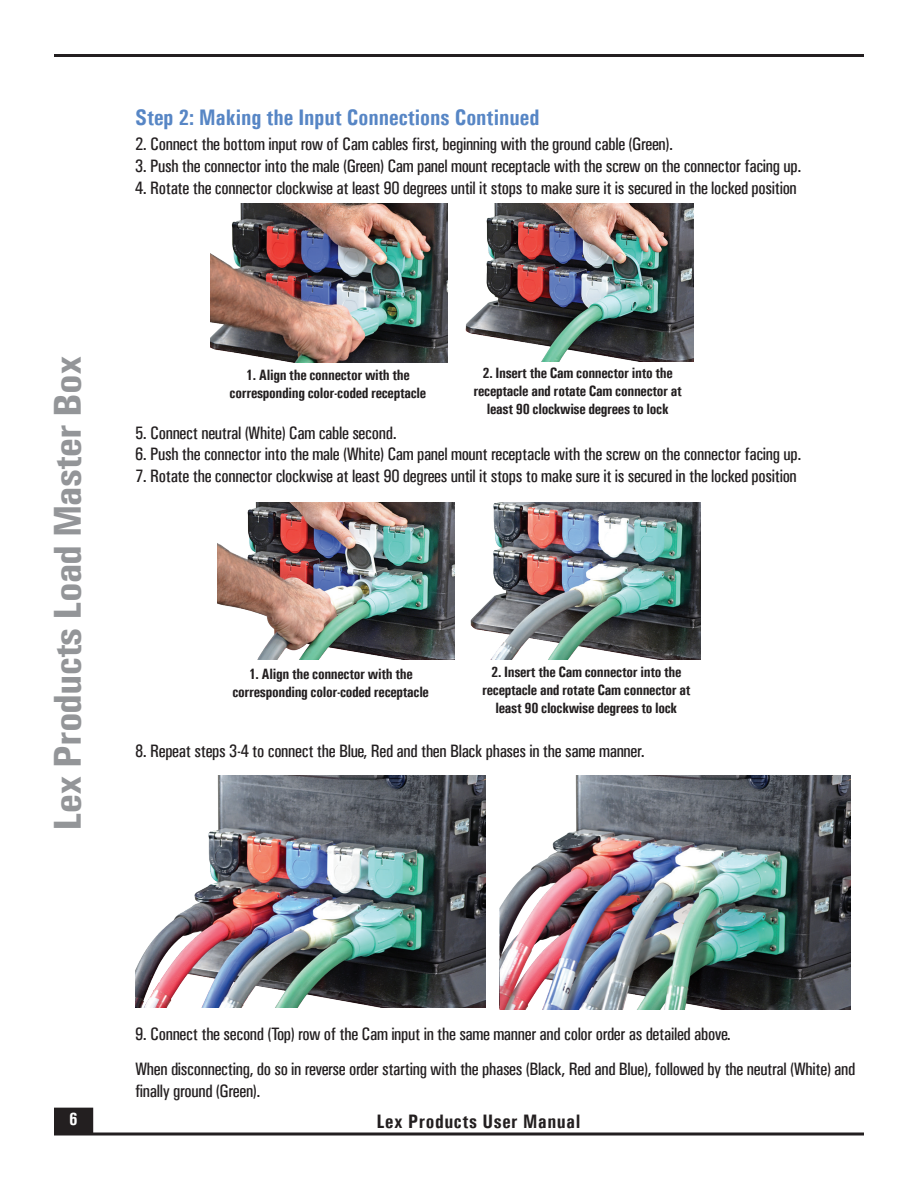
<style>
.page{position:relative;width:918px;height:1188px;background:#fff}
.page>*{position:absolute;margin:0;border:0;box-sizing:border-box;transform-origin:0 0}
.t1{font:700 condensed 39px "Univers";letter-spacing:-.02em;color:#939598;scale:1.13 1}
.t2{font:700 condensed 22.5px "Univers";color:#5786c5}
.t3{font:700 condensed 19.5px "Univers";letter-spacing:.03em;color:#231f20}
.t4{font:18px/21.6px "Univers Condensed";letter-spacing:-.02em;color:#231f20}
.t5{font:700 condensed 18px "Univers";color:#fff}
.t6{font:700 condensed 15px/18px "Univers";letter-spacing:-.02em;color:#231f20;text-align:center}
</style>
<div class="page">
<svg style="left:54px;top:1132px;width:810px;height:4px;background:#5a5758"></svg>
<div style="left:55px;top:1108px;width:37px;height:26px;background:#231f20"></div>
<div style="left:54px;top:1108px;width:39px;height:27px;border:2px solid #231f20"></div>
<hr style="left:54px;top:54px;width:810px;height:3px;background:#231f20">
<img style="left:217px;top:502px;width:238px;height:157px">
<img style="left:470px;top:502px;width:231px;height:157px">
<img style="left:210px;top:204px;width:238px;height:159px">
<img style="left:465px;top:204px;width:229px;height:157px">
<img style="left:135px;top:775px;width:351px;height:233px">
<img style="left:500px;top:775px;width:350px;height:235px">
<p class="t2" style="left:135px;top:104px;width:406px">Step 2: Making the Input Connections Continued</p>
<p class="t4" style="left:135px;top:133px;width:540px">2. Connect the bottom input row of Cam cables first, beginning with the ground cable (Green).</p>
<p class="t4" style="left:135px;top:155px;width:668px">3. Push the connector into the male (Green) Cam panel mount receptacle with the screw on the connector facing up.</p>
<p class="t4" style="left:135px;top:177px;width:663px">4. Rotate the connector clockwise at least 90 degrees until it stops to make sure it is secured in the locked position</p>
<h1 class="t1" style="left:44px;top:831px;width:422px;rotate:-90deg">Lex Products Load Master Box</h1>
<p class="t6" style="left:230px;top:365px;width:198px">1. Align the connector with the corresponding color-coded receptacle</p>
<p class="t6" style="left:474px;top:364px;width:210px">2. Insert the Cam connector into the receptacle and rotate Cam connector at least 90 clockwise degrees to lock</p>
<p class="t4" style="left:135px;top:422px;width:263px">5. Connect neutral (White) Cam cable second.</p>
<p class="t4" style="left:135px;top:443px;width:668px">6. Push the connector into the male (White) Cam panel mount receptacle with the screw on the connector facing up.</p>
<p class="t4" style="left:135px;top:465px;width:663px">7. Rotate the connector clockwise at least 90 degrees until it stops to make sure it is secured in the locked position</p>
<p class="t6" style="left:232px;top:665px;width:198px">1. Align the connector with the corresponding color-coded receptacle</p>
<p class="t6" style="left:482px;top:663px;width:210px">2. Insert the Cam connector into the receptacle and rotate Cam connector at least 90 clockwise degrees to lock</p>
<p class="t4" style="left:135px;top:740px;width:511px">8. Repeat steps 3-4 to connect the Blue, Red and then Black phases in the same manner.</p>
<p class="t4" style="left:135px;top:1023px;width:597px">9. Connect the second (Top) row of the Cam input in the same manner and color order as detailed above.</p>
<p class="t4" style="left:135px;top:1058px;width:722px">When disconnecting, do so in reverse order starting with the phases (Black, Red and Blue), followed by the neutral (White) and finally ground (Green).</p>
<p class="t5" style="left:69px;top:1108px;width:10px">6</p>
<p class="t3" style="left:376px;top:1110px;width:205px">Lex Products User Manual</p>
</div>
